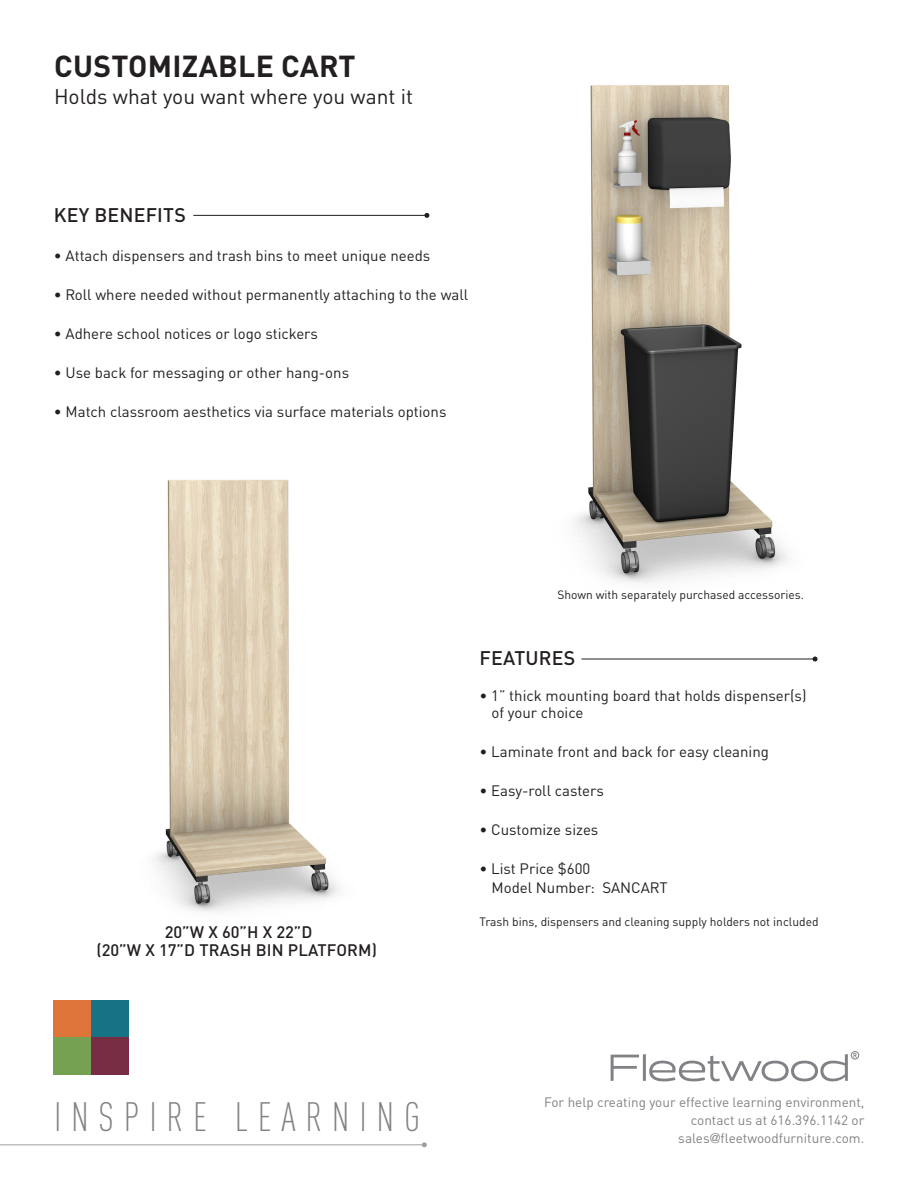
<style>
.page{position:relative;width:918px;height:1188px;background:#fff}
.page>*{position:absolute;margin:0;border:0;box-sizing:border-box;transform-origin:0 0}
.t1{font:300 condensed 40.5px "DINOT";letter-spacing:.24em;color:#808285}
.t2{font:700 30px "DIN Pro";letter-spacing:.01em;color:#231f20}
.t3{font:21px "DIN Pro";color:#231f20}
.t4{font:500 19.5px "DIN Pro";letter-spacing:.01em;color:#231f20}
.t5{font:500 16.5px "DIN Pro";letter-spacing:.01em;color:#231f20}
.t6{font:15px "DIN Pro";color:#231f20}
.t7{font:13.5px/18px "DIN Pro";color:#808285;text-align:right}
.t8{font:12px "DIN Pro";color:#231f20}
.s1{font-family:"Helvetica";font-weight:300}
</style>
<div class="page">
<div style="left:54px;top:1000px;width:37px;height:38px;background:#dd753a"></div>
<div style="left:54px;top:1038px;width:37px;height:37px;background:#75a252"></div>
<div style="left:91px;top:1000px;width:37px;height:38px;background:#187286"></div>
<div style="left:91px;top:1038px;width:37px;height:37px;background:#772c43"></div>
<hr style="left:0;top:1145px;width:424px;height:1px;background:#9d9fa2">
<svg style="left:422px;top:1142px;width:5px;height:5px"></svg>
<img style="left:572px;top:85px;width:216px;height:499px">
<img style="left:153px;top:479px;width:187px;height:434px">
<hr style="left:581px;top:659px;width:234px;height:1px;background:#231f20">
<svg style="left:813px;top:657px;width:5px;height:4px"></svg>
<hr style="left:193px;top:215px;width:234px;height:1px;background:#231f20">
<svg style="left:424px;top:213px;width:5px;height:5px"></svg>
<svg style="left:611px;top:1055px;width:28px;height:26px"></svg>
<hr style="left:643px;top:1054px;width:3px;height:27px;background:#808285">
<svg style="left:649px;top:1051px;width:210px;height:30px"></svg>
<p class="t2" style="left:54px;top:41px;width:303px">CUSTOMIZABLE CART</p>
<p class="t3" style="left:54px;top:80px;width:360px">Holds what you want where you want it</p>
<p class="t4" style="left:54px;top:200px;width:133px">KEY BENEFITS</p>
<p class="t6" style="left:54px;top:244px;width:378px">• Attach dispensers and trash bins to meet unique needs</p>
<p class="t6" style="left:54px;top:283px;width:416px">• Roll where needed without permanently attaching to the wall</p>
<p class="t6" style="left:54px;top:322px;width:266px">• Adhere school notices or logo stickers</p>
<p class="t6" style="left:54px;top:361px;width:297px">• Use back for messaging or other hang-ons</p>
<p class="t6" style="left:54px;top:400px;width:394px">• Match classroom aesthetics via surface materials options</p>
<p class="t5" style="left:165px;top:919px;width:149px">20”W X 60”H X 22”D</p>
<p class="t5" style="left:96px;top:937px;width:282px">(20”W X 17”D TRASH BIN PLATFORM)</p>
<p class="t1" style="left:54px;top:1094px;width:368px">INSPIRE LEARNING</p>
<p class="t8" style="left:557px;top:585px;width:248px">Shown with separately purchased accessories.</p>
<p class="t4" style="left:480px;top:642px;width:97px">FEATURES</p>
<p class="t6" style="left:480px;top:684px;width:328px">• 1” thick mounting board that holds dispenser(s)</p>
<p class="t6" style="left:492px;top:700px;width:93px">of your choice</p>
<p class="t6" style="left:480px;top:739px;width:291px">• Laminate front and back for easy cleaning</p>
<p class="t6" style="left:480px;top:778px;width:126px">• Easy-roll casters</p>
<p class="t6" style="left:480px;top:817px;width:120px">• Customize sizes</p>
<p class="t6" style="left:480px;top:856px;width:112px">• List Price $600</p>
<p class="t6" style="left:492px;top:876px;width:178px">Model Number: SANCART</p>
<p class="t8" style="left:480px;top:912px;width:341px">Trash bins, dispensers and cleaning supply holders not included</p>
<p class="t7" style="left:544px;top:1092px;width:322px">For help creating your effective learning environment, contact us at 616.396.1142 or</p>
<p class="t7" style="left:678px;top:1128px;width:188px">sales<span class="s1">@</span>fleetwoodfurniture.com.</p>
</div>
